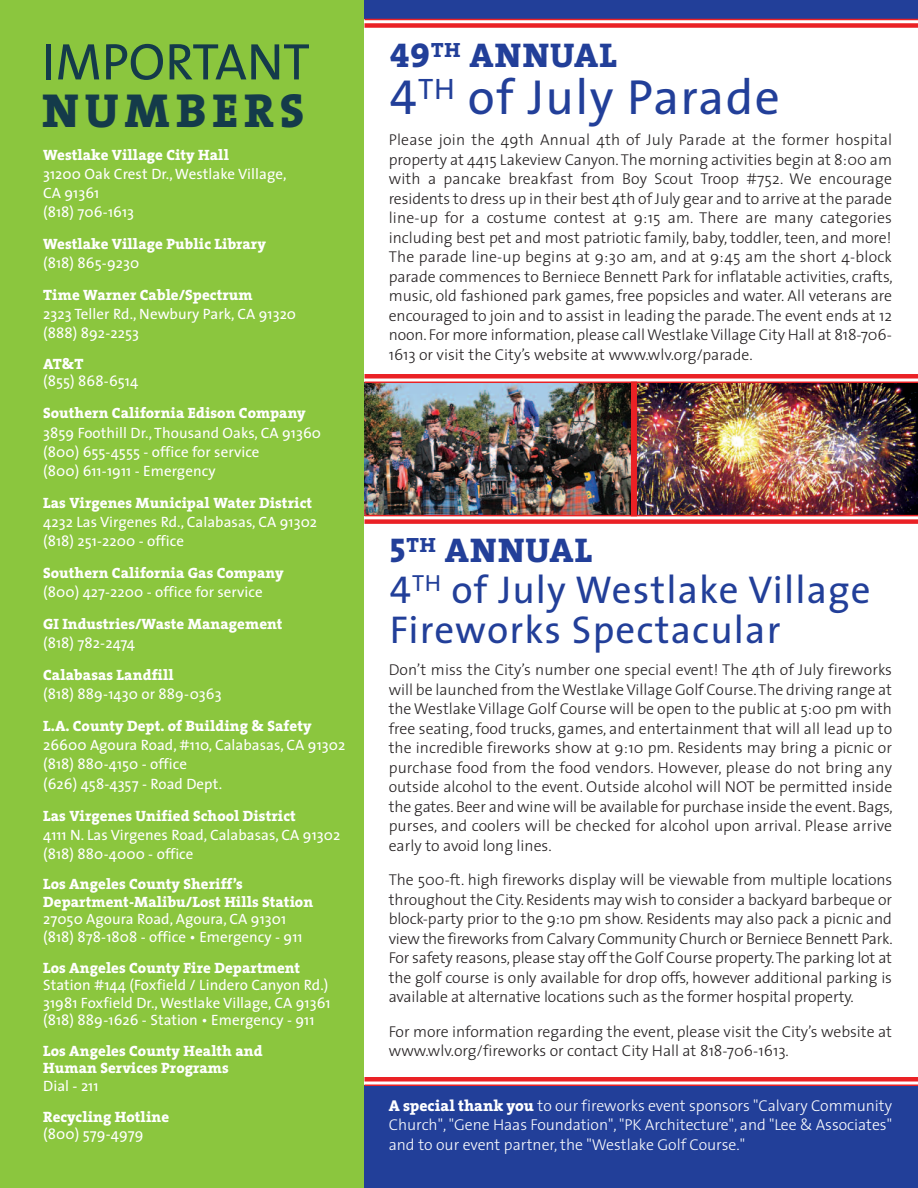
<style>
.page{position:relative;width:918px;height:1188px;background:#fff}
.page>*{position:absolute;margin:0;border:0;box-sizing:border-box;transform-origin:0 0}
.t1{font:51.9px "The Sans Caps";letter-spacing:-.005em;color:#143b4a}
.t2{font:49.5px "The Sans";letter-spacing:.03em;color:#223f99}
.t3{font:48px "The Serif Extra Bold Caps";letter-spacing:.12em;color:#143b4a}
.t4{font:39px/40.5px "The Sans";letter-spacing:.03em;color:#223f99}
.t5{font:800 34.5px "The Serif";letter-spacing:.03em;color:#223f99}
.t6{font:300 15.75px/19.5px "The Sans";color:#231f20;text-align:justify}
.t7{font:300 15.75px/19.5px "The Sans";color:#fff;text-align:justify}
.t8{font:15px/19px "The Sans";letter-spacing:.005em;color:#fff}
.t9{font:800 15px/17.5px "The Serif";letter-spacing:.005em;color:#fff}
.s1{font-family:"The Serif Extra Bold Caps";font-weight:400}
.s2{font-family:"The Sans Caps"}
.s3{font-family:"The Serif";font-weight:800}
</style>
<div class="page">
<div style="left:354px;top:0;width:564px;height:19px;background:#223f99"></div>
<img style="left:637px;top:383px;width:281px;height:132px">
<img style="left:364px;top:383px;width:267px;height:132px">
<div style="left:354px;top:1086px;width:564px;height:102px;background:#223f99"></div>
<div style="left:0;top:0;width:364px;height:1188px;background:#8bc63e"></div>
<div style="left:364px;top:1077px;width:554px;height:5px;background:#ea2125"></div>
<hr style="left:364px;top:1084px;width:554px;height:2px;background:#ea2125">
<div style="left:364px;top:374px;width:554px;height:5px;background:#ea2125"></div>
<hr style="left:364px;top:382px;width:554px;height:1px;background:#ea2125">
<hr style="left:364px;top:19px;width:554px;height:1px;background:#ea2125">
<div style="left:364px;top:23px;width:554px;height:5px;background:#ea2125"></div>
<hr style="left:364px;top:515px;width:554px;height:1px;background:#ea2125">
<div style="left:364px;top:519px;width:554px;height:5px;background:#ea2125"></div>
<div style="left:631px;top:382px;width:6px;height:134px;background:#ea2125"></div>
<h1 class="t1" style="left:42px;top:44px;width:269px">IMPORTANT</h1>
<h3 class="t3" style="left:42px;top:95px;width:264px">NUMBERS</h3>
<p class="t9" style="left:43px;top:148px;width:187px">Westlake Village City Hall</p>
<p class="t8" style="left:43px;top:166px;width:245px">31200 Oak Crest Dr.,Westlake Village,<br>CA 91361<br>(818) 706-1613</p>
<p class="t9" style="left:43px;top:237px;width:224px">Westlake Village Public Library</p>
<p class="t8" style="left:43px;top:255px;width:98px">(818) 865-9230</p>
<p class="t9" style="left:43px;top:288px;width:211px">Time Warner Cable/Spectrum</p>
<p class="t8" style="left:43px;top:306px;width:255px">2323 Teller Rd., Newbury Park, CA 91320 (888) 892-2253</p>
<p class="t9" style="left:43px;top:357px;width:42px">AT&amp;T</p>
<p class="t8" style="left:43px;top:373px;width:97px">(855) 868-6514</p>
<p class="t9" style="left:43px;top:406px;width:264px">Southern California Edison Company</p>
<p class="t8" style="left:43px;top:424px;width:279px">3859 Foothill Dr., Thousand Oaks, CA 91360 (800) 655-4555 - office for service<br>(800) 611-1911 - Emergency</p>
<p class="t9" style="left:43px;top:496px;width:270px">Las Virgenes Municipal Water District</p>
<p class="t8" style="left:43px;top:514px;width:276px">4232 Las Virgenes Rd., Calabasas, CA 91302 (818) 251-2200 - office</p>
<p class="t9" style="left:43px;top:566px;width:242px">Southern California Gas Company</p>
<p class="t8" style="left:43px;top:584px;width:221px">(800) 427-2200 - office for service</p>
<p class="t9" style="left:43px;top:617px;width:241px">GI Industries/Waste Management</p>
<p class="t8" style="left:43px;top:635px;width:93px">(818) 782-2474</p>
<p class="t9" style="left:43px;top:668px;width:132px">Calabasas Landfill</p>
<p class="t8" style="left:43px;top:686px;width:180px">(818) 889-1430 or 889-0363</p>
<p class="t9" style="left:43px;top:719px;width:270px">L.A. County Dept. of Building &amp; Safety</p>
<p class="t8" style="left:43px;top:737px;width:304px">26600 Agoura Road, #110, Calabasas, CA 91302 (818) 880-4150 - office<br>(626) 458-4357 - Road Dept.</p>
<p class="t9" style="left:43px;top:809px;width:254px">Las Virgenes Unified School District</p>
<p class="t8" style="left:43px;top:827px;width:299px">4111 N. Las Virgenes Road, Calabasas, CA 91302 (818) 880-4000 - office</p>
<p class="t9" style="left:43px;top:877px;width:272px">Los Angeles County Sheriff’s<br>Department-Malibu/Lost Hills Station</p>
<p class="t8" style="left:43px;top:912px;width:261px;line-height:17.5px">27050 Agoura Road, Agoura, CA 91301 (818) 878-1808 - office • Emergency - 911</p>
<p class="t9" style="left:43px;top:961px;width:259px">Los Angeles County Fire Department</p>
<p class="t8" style="left:43px;top:978px;width:289px;line-height:17.5px">Station #144 (Foxfield / Lindero Canyon Rd.)<br>31981 Foxfield Dr.,Westlake Village, CA 91361 (818) 889-1626 - Station • Emergency - 911</p>
<p class="t9" style="left:43px;top:1044px;width:221px">Los Angeles County Health and<br>Human Services Programs</p>
<p class="t8" style="left:43px;top:1078px;width:57px">Dial - 211</p>
<p class="t9" style="left:43px;top:1109px;width:128px">Recycling Hotline</p>
<p class="t8" style="left:43px;top:1126px;width:102px">(800) 579-4979</p>
<h3 class="t5" style="left:390px;top:44px;width:229px"><span class="s1">49</span><sup>TH</sup> ANNUAL</h3>
<h2 class="t2" style="left:390px;top:78px;width:392px"><span class="s2">4</span><sup>TH</sup> of July Parade</h2>
<p class="t6" style="left:389px;top:132px;width:506px">Please join the 49th Annual 4th of July Parade at the former hospital property at 4415 Lakeview Canyon.The morning activities begin at 8:00 am with a pancake breakfast from Boy Scout Troop #752. We encourage residents to dress up in their best 4th of July gear and to arrive at the parade line-up for a costume contest at 9:15 am. There are many categories including best pet and most patriotic family, baby, toddler, teen, and more!<br>The parade line-up begins at 9:30 am, and at 9:45 am the short 4-block parade commences to Berniece Bennett Park for inflatable activities, crafts, music, old fashioned park games, free popsicles and water. All veterans are encouraged to join and to assist in leading the parade.The event ends at 12 noon. For more information,please callWestlakeVillage City Hall at 818-706- 1613 or visit the City’s website at www.wlv.org/parade.</p>
<h3 class="t5" style="left:390px;top:539px;width:204px"><span class="s1">5</span><sup>TH</sup> ANNUAL</h3>
<h3 class="t4" style="left:390px;top:573px;width:482px"><span class="s2">4</span><sup>TH</sup> of July Westlake Village<br>Fireworks Spectacular</h3>
<p class="t6" style="left:389px;top:662px;width:506px">Don’t miss the City’s number one special event! The 4th of July fireworks will be launched from theWestlakeVillage Golf Course.The driving range at theWestlake Village Golf Course will be open to the public at 5:00 pm with free seating, food trucks, games, and entertainment that will all lead up to the incredible fireworks show at 9:10 pm. Residents may bring a picnic or purchase food from the food vendors. However, please do not bring any outside alcohol to the event. Outside alcohol will NOT be permitted inside the gates.Beer and wine will be available for purchase inside the event.Bags, purses, and coolers will be checked for alcohol upon arrival. Please arrive early to avoid long lines.</p>
<p class="t6" style="left:389px;top:872px;width:505px">The 500-ft. high fireworks display will be viewable from multiple locations throughout the City. Residents may wish to consider a backyard barbeque or block-party prior to the 9:10 pm show. Residents may also pack a picnic and view the fireworks from Calvary Community Church or Berniece Bennett Park.<br>For safety reasons,please stay off the Golf Course property.The parking lot at the golf course is only available for drop offs, however additional parking is available at alternative locations such as the former hospital property.</p>
<p class="t6" style="left:389px;top:1023px;width:505px">For more information regarding the event, please visit the City’s website at www.wlv.org/fireworks or contact City Hall at 818-706-1613.</p>
<p class="t7" style="left:389px;top:1097px;width:505px"><span class="s3">A special thank you</span> to our fireworks event sponsors "Calvary Community Church", "Gene Haas Foundation", "PK Architecture", and "Lee &amp; Associates" and to our event partner, the "Westlake Golf Course."</p>
</div>
